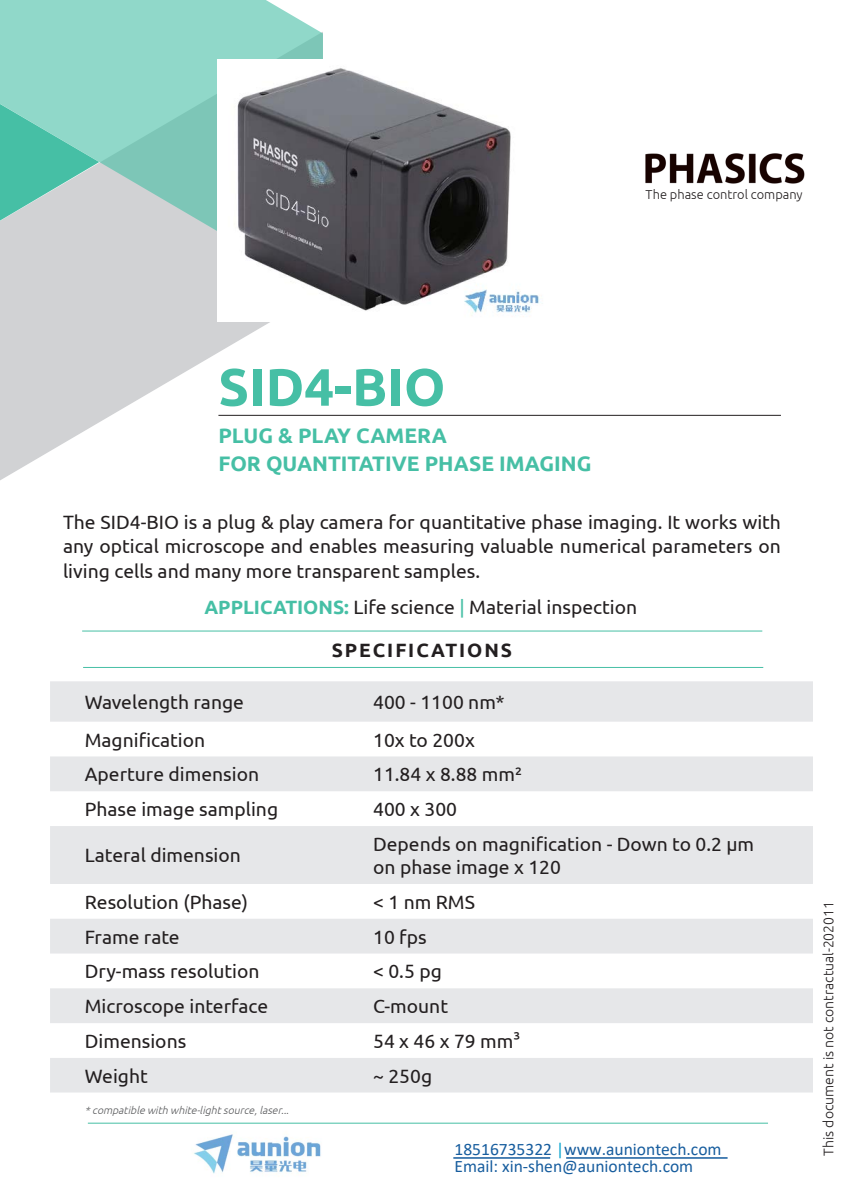
<style>
.page{position:relative;width:844px;height:1191px;background:#fff}
.page>*{position:absolute;margin:0;border:0;box-sizing:border-box;transform-origin:0 0}
.t1{font:700 52.5px "Ubuntu";color:#46bfa5}
.t2{font:700 21px "Ubuntu";color:#46bfa5}
.t3{font:19.25px/24.5px "Ubuntu";color:#231f20;text-align:justify}
.t4{font:700 19.25px "Ubuntu";letter-spacing:.1em;color:#231f20}
.t5{font:17.5px "Calibri";color:#175d9e}
.t6{font:300 14px "Ubuntu";color:#231f20}
.t7{font:300 12.78px "Ubuntu";color:#231f20}
.t8{font:italic 300 10.5px "Ubuntu";color:#57585a}
.s1{font-weight:700;color:#46bfa5}
.s2{color:#46bfa5}
.s3{color:#0ca6cf}
</style>
<div class="page">
<svg style="left:0;top:293px;width:323px;height:187px"></svg>
<svg style="left:0;top:0;width:323px;height:293px;fill:#90d8c9"></svg>
<svg style="left:0;top:104px;width:99px;height:117px"></svg>
<img style="left:645px;top:153px;width:160px;height:31px">
<hr style="left:218px;top:415px;width:562px;height:1px;background:#231f20">
<svg style="left:50px;top:681px;width:762px;height:411px;fill:#e6e7e9"></svg>
<svg style="left:50px;top:1092px;width:762px;height:32px"></svg>
<hr style="left:82px;top:630px;width:680px;height:1px;background:#46bfa5">
<hr style="left:83px;top:667px;width:680px;height:1px;background:#46bfa5">
<img style="left:217px;top:59px;width:323px;height:263px">
<hr style="left:88px;top:1122px;width:679px;height:1px;background:#46bfa5">
<img style="left:194px;top:1134px;width:127px;height:40px">
<hr style="left:566px;top:1157px;width:161px;height:1px;background:#175d9e">
<hr style="left:453px;top:1157px;width:97px;height:1px;background:#175d9e">
<p class="t7" style="left:645px;top:186px;width:158px">The phase control company</p>
<p class="t1" style="left:218px;top:355px;width:228px">SID4-BIO</p>
<p class="t2" style="left:218px;top:423px;width:230px">PLUG &amp; PLAY CAMERA</p>
<p class="t2" style="left:218px;top:451px;width:374px">FOR QUANTITATIVE PHASE IMAGING</p>
<p class="t3" style="left:63px;top:509px;width:719px">The SID4-BIO is a plug &amp; play camera for quantitative phase imaging. It works with any optical microscope and enables measuring valuable numerical parameters on living cells and many more transparent samples.</p>
<p class="t3" style="left:204px;top:594px;width:434px"><span class="s1">APPLICATIONS:</span> Life science <span class="s2">|</span> Material inspection</p>
<p class="t4" style="left:332px;top:638px;width:182px">SPECIFICATIONS</p>
<p class="t3" style="left:85px;top:689px;width:161px">Wavelength range</p>
<p class="t3" style="left:373px;top:689px;width:133px">400 - 1100 nm*</p>
<p class="t3" style="left:85px;top:727px;width:122px">Magnification</p>
<p class="t3" style="left:373px;top:727px;width:103px">10x to 200x</p>
<p class="t3" style="left:85px;top:761px;width:176px">Aperture dimension</p>
<p class="t3" style="left:373px;top:761px;width:150px">11.84 x 8.88 mm²</p>
<p class="t3" style="left:85px;top:796px;width:195px">Phase image sampling</p>
<p class="t3" style="left:373px;top:796px;width:85px">400 x 300</p>
<p class="t3" style="left:85px;top:842px;width:157px">Lateral dimension</p>
<p class="t3" style="left:373px;top:831px;width:382px">Depends on magnification - Down to 0.2 μm</p>
<p class="t3" style="left:373px;top:854px;width:189px">on phase image x 120</p>
<p class="t3" style="left:85px;top:889px;width:165px">Resolution (Phase)</p>
<p class="t3" style="left:373px;top:889px;width:103px">&lt; 1 nm RMS</p>
<p class="t3" style="left:85px;top:924px;width:96px">Frame rate</p>
<p class="t3" style="left:373px;top:924px;width:55px">10 fps</p>
<p class="t3" style="left:85px;top:958px;width:176px">Dry-mass resolution</p>
<p class="t3" style="left:373px;top:958px;width:70px">&lt; 0.5 pg</p>
<p class="t3" style="left:85px;top:993px;width:185px">Microscope interface</p>
<p class="t3" style="left:373px;top:993px;width:76px">C-mount</p>
<p class="t3" style="left:85px;top:1028px;width:103px">Dimensions</p>
<p class="t3" style="left:373px;top:1028px;width:149px">54 x 46 x 79 mm3</p>
<p class="t3" style="left:85px;top:1063px;width:64px">Weight</p>
<p class="t3" style="left:373px;top:1063px;width:61px">~ 250g</p>
<p class="t8" style="left:85px;top:1104px;width:208px">*compatible with white-lightsource,laser...</p>
<p class="t5" style="left:454px;top:1136px;width:268px">18516735322 <span class="s3">|</span>www.auniontech.com</p>
<p class="t5" style="left:454px;top:1154px;width:240px">Email: xin-shen@auniontech.com</p>
<p class="t6" style="left:819px;top:1155px;width:256px;rotate:-90deg">This document is not contractual-202011</p>
</div>
